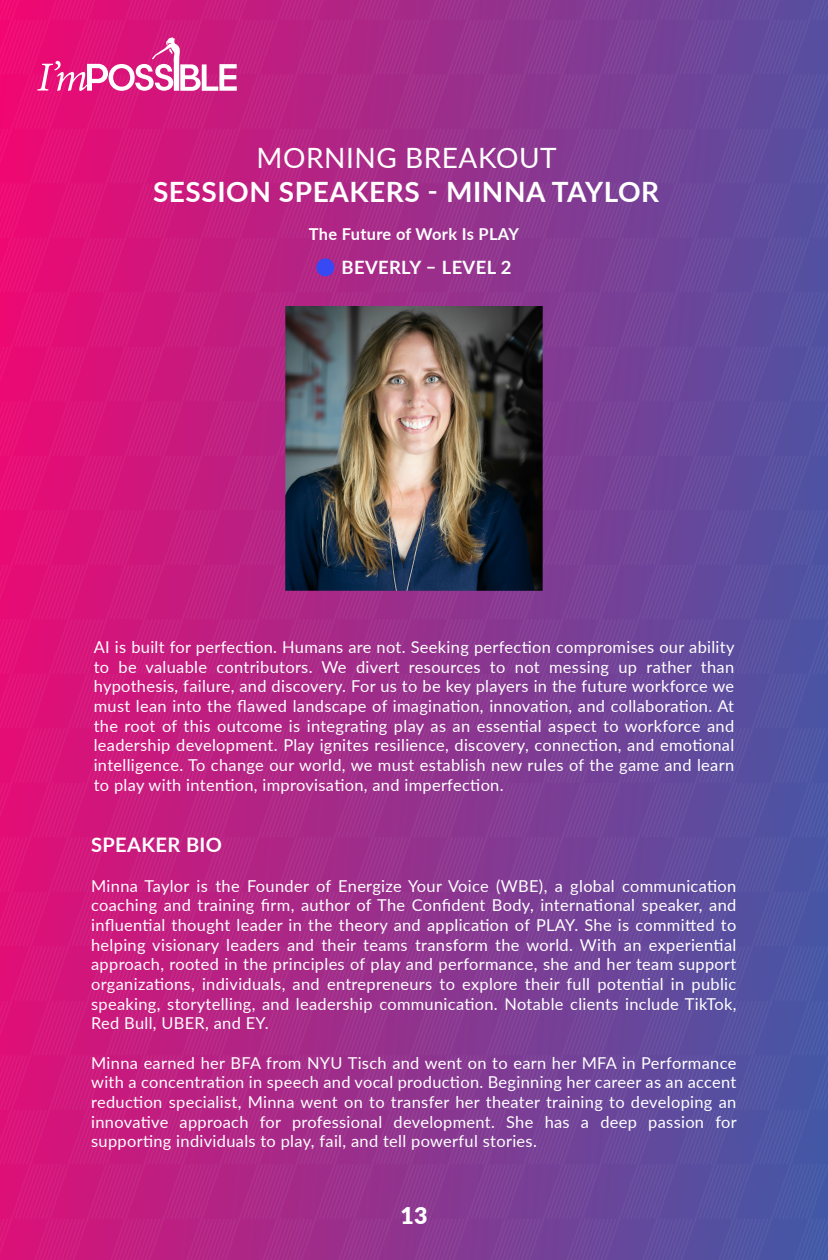
<style>
.page{position:relative;width:828px;height:1260px;background:#fff}
.page>*{position:absolute;margin:0;border:0;box-sizing:border-box;transform-origin:0 0}
.t1{font:700 28px "Lato";letter-spacing:.02em;color:#fff}
.t2{font:28px "Lato";letter-spacing:.02em;color:#fff}
.t3{font:900 23.2px "Lato";color:#fff}
.t4{font:700 20px "Lato";letter-spacing:.02em;color:#fff}
.t5{font:700 18.4px "Lato";letter-spacing:.02em;color:#fff}
.t6{font:16.4px/19.6px "Lato";letter-spacing:.02em;color:#fff;text-align:justify}
.t7{font:700 16.4px "Lato";letter-spacing:.02em;color:#fff}
</style>
<div class="page">
<div style="left:0;top:0;width:828px;height:1260px;background:linear-gradient(to right,#e70e76,#4c56a4)"></div>
<svg style="left:37px;top:37px;width:200px;height:54px"></svg>
<img style="left:285px;top:306px;width:258px;height:285px">
<div style="left:316px;top:258px;width:18px;height:18px;background:#3749f4;border-radius:50%"></div>
<h1 class="t2" style="left:257px;top:138px;width:302px">MORNING BREAKOUT</h1>
<h1 class="t1" style="left:153px;top:171px;width:508px">SESSION SPEAKERS - MINNA TAYLOR</h1>
<p class="t7" style="left:309px;top:222px;width:212px">The Future of Work Is PLAY</p>
<p class="t5" style="left:342px;top:253px;width:171px">BEVERLY – LEVEL 2</p>
<p class="t6" style="left:94px;top:637px;width:642px">AI is built for perfection. Humans are not. Seeking perfection compromises our ability to be valuable contributors. We divert resources to not messing up rather than hypothesis, failure, and discovery. For us to be key players in the future workforce we must lean into the flawed landscape of imagination, innovation, and collaboration. At the root of this outcome is integrating play as an essential aspect to workforce and leadership development. Play ignites resilience, discovery, connection, and emotional intelligence. To change our world, we must establish new rules of the game and learn to play with intention, improvisation, and imperfection.</p>
<p class="t4" style="left:91px;top:830px;width:132px">SPEAKER BIO</p>
<p class="t6" style="left:91px;top:875px;width:647px">Minna Taylor is the Founder of Energize Your Voice (WBE), a global communication coaching and training firm, author of The Confident Body, international speaker, and influential thought leader in the theory and application of PLAY. She is committed to helping visionary leaders and their teams transform the world. With an experiential approach, rooted in the principles of play and performance, she and her team support organizations, individuals, and entrepreneurs to explore their full potential in public speaking, storytelling, and leadership communication. Notable clients include TikTok, Red Bull, UBER, and EY.</p>
<p class="t6" style="left:91px;top:1052px;width:647px">Minna earned her BFA from NYU Tisch and went on to earn her MFA in Performance with a concentration in speech and vocal production. Beginning her career as an accent reduction specialist, Minna went on to transfer her theater training to developing an innovative approach for professional development. She has a deep passion for supporting individuals to play, fail, and tell powerful stories.</p>
<h2 class="t3" style="left:400px;top:1198px;width:29px">13</h2>
</div>
